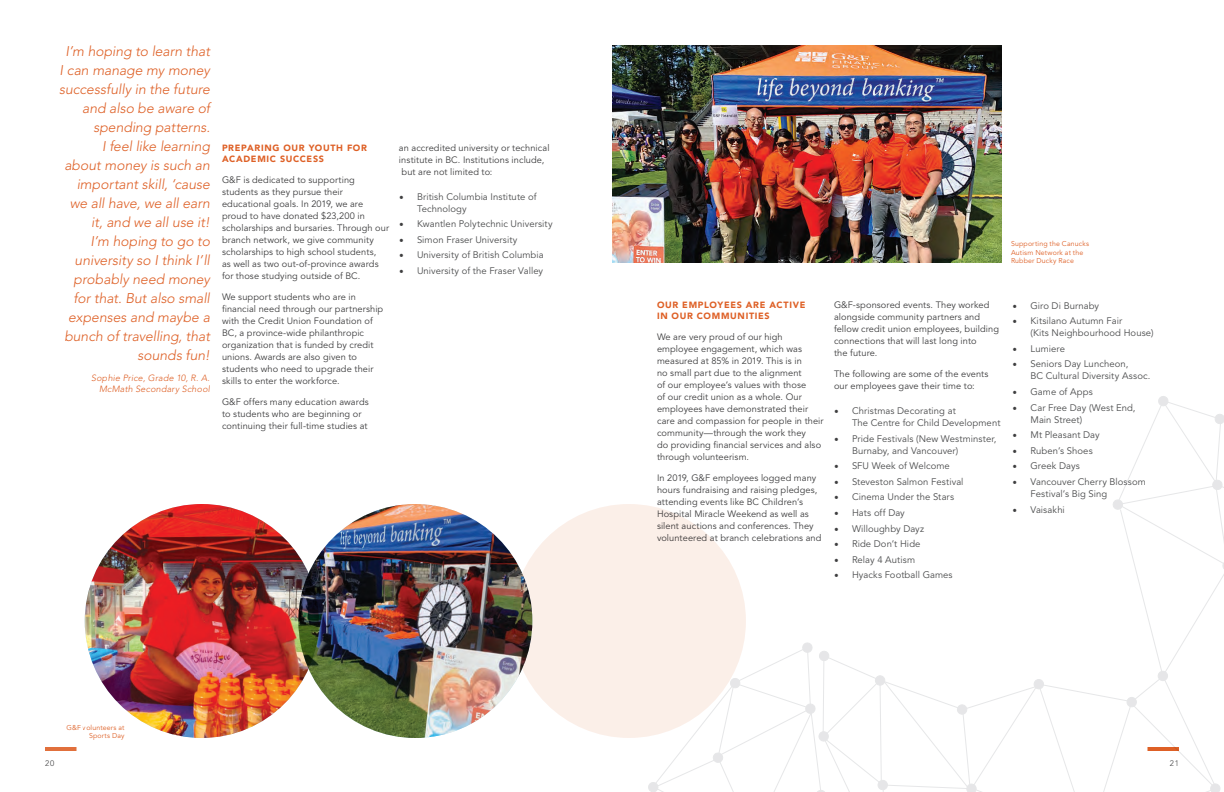
<style>
.page{position:relative;width:1224px;height:792px;background:#fff}
.page>*{position:absolute;margin:0;border:0;box-sizing:border-box;transform-origin:0 0}
.t1{font:italic 300 14px/19px "Avenir LT Std";letter-spacing:-.005em;color:#de6026;text-align:right}
.t2{font:9.5px/12px "Avenir LT Std";letter-spacing:.01em;color:#4b4c4d}
.t3{font:9.2px/12px "Avenir LT Std";letter-spacing:.01em;color:#3e3e3f}
.t4{font:900 9px/10.8px "Avenir LT Std";letter-spacing:.08em;color:#de6026}
.t5{font:italic 300 9px/10.8px "Avenir LT Std";letter-spacing:.02em;color:#de6026;text-align:right}
.t6{font:300 8px "Avenir LT Std";color:#3e3e3f}
.t7{font:7px/8.4px "Avenir LT Std";letter-spacing:.02em;color:#de6026;text-align:right}
.s1{font-family:"Minion Pro";font-size:12px;color:#3e3e3f}
</style>
<div class="page">
<svg style="left:648px;top:396px;width:576px;height:396px"></svg>
<img style="left:612px;top:45px;width:390px;height:218px">
<div style="left:512px;top:504px;width:234px;height:234px;background:#fbefe8;border-radius:50%"></div>
<img style="left:85px;top:504px;width:234px;height:234px;border-radius:117px">
<img style="left:298px;top:504px;width:234px;height:234px;border-radius:117px">
<hr style="left:1148px;top:747px;width:31px;height:4px;background:#de6026">
<hr style="left:45px;top:747px;width:31px;height:4px;background:#e1703c">
<p class="t1" style="left:59px;top:41px;width:152px">I’m hoping to learn that<br>I can manage my money successfully in the future and also be aware of spending patterns.<br>I feel like learning<br>about money is such an important skill, ‘cause we all have, we all earn it, and we all use it!<br>I’m hoping to go to university so I think I’ll probably need money for that. But also small expenses and maybe a bunch of travelling, that sounds fun!</p>
<p class="t5" style="left:91px;top:373px;width:120px">Sophie Price, Grade 10, R. A.<br>McMath Secondary School</p>
<p class="t4" style="left:222px;top:142px;width:146px">PREPARING OUR YOUTH FOR<br>ACADEMIC SUCCESS</p>
<p class="t3" style="left:222px;top:174px;width:169px">G&amp;F is dedicated to supporting students as they pursue their educational goals. In 2019, we are proud to have donated $23,200 in scholarships and bursaries. Through our branch network, we give community scholarships to high school students,<br>as well as two out-of-province awards for those studying outside of BC.</p>
<p class="t3" style="left:222px;top:291px;width:163px">We support students who are in financial need through our partnership with the Credit Union Foundation of BC, a province-wide philanthropic organization that is funded by credit unions. Awards are also given to students who need to upgrade their skills to enter the workforce.</p>
<p class="t3" style="left:222px;top:396px;width:148px">G&amp;F offers many education awards to students who are beginning or continuing their full-time studies at</p>
<p class="t3" style="left:399px;top:142px;width:152px">an accredited university or technical institute in BC. Institutions include, but are not limited to:</p>
<p class="t2" style="left:417px;top:191px;width:121px;text-indent:-18px"><span class="s1">•</span> British Columbia Institute of<br>Technology</p>
<p class="t2" style="left:399px;top:218px;width:155px"><span class="s1">•</span> Kwantlen Polytechnic University</p>
<p class="t2" style="left:399px;top:234px;width:120px"><span class="s1">•</span> Simon Fraser University</p>
<p class="t2" style="left:399px;top:249px;width:146px"><span class="s1">•</span> University of British Columbia</p>
<p class="t2" style="left:399px;top:265px;width:146px"><span class="s1">•</span> University of the Fraser Valley</p>
<p class="t7" style="left:67px;top:723px;width:59px">G&amp;F volunteers at<br>Sports Day</p>
<p class="t7" style="left:1011px;top:240px;width:80px;text-align:left">Supporting the Canucks<br>Autism Network at the<br>Rubber Ducky Race</p>
<p class="t4" style="left:657px;top:300px;width:150px">OUR EMPLOYEES ARE ACTIVE<br>IN OUR COMMUNITIES</p>
<p class="t3" style="left:657px;top:331px;width:168px">We are very proud of our high employee engagement, which was measured at 85% in 2019. This is in<br>no small part due to the alignment<br>of our employee’s values with those<br>of our credit union as a whole. Our employees have demonstrated their care and compassion for people in their community—through the work they<br>do providing financial services and also through volunteerism.</p>
<p class="t3" style="left:657px;top:472px;width:166px">In 2019, G&amp;F employees logged many hours fundraising and raising pledges, attending events like BC Children’s Hospital Miracle Weekend as well as silent auctions and conferences. They volunteered at branch celebrations and</p>
<p class="t3" style="left:834px;top:300px;width:166px">G&amp;F-sponsored events. They worked alongside community partners and fellow credit union employees, building connections that will last long into<br>the future.</p>
<p class="t3" style="left:834px;top:369px;width:156px">The following are some of the events our employees gave their time to:</p>
<p class="t2" style="left:852px;top:405px;width:150px;text-indent:-18px"><span class="s1">•</span> Christmas Decorating at<br>The Centre for Child Development</p>
<p class="t2" style="left:852px;top:433px;width:146px;text-indent:-18px"><span class="s1">•</span> Pride Festivals (New Westminster,<br>Burnaby, and Vancouver)</p>
<p class="t2" style="left:834px;top:460px;width:117px"><span class="s1">•</span> SFU Week of Welcome</p>
<p class="t2" style="left:834px;top:476px;width:131px"><span class="s1">•</span> Steveston Salmon Festival</p>
<p class="t2" style="left:834px;top:491px;width:122px"><span class="s1">•</span> Cinema Under the Stars</p>
<p class="t2" style="left:834px;top:507px;width:72px"><span class="s1">•</span> Hats off Day</p>
<p class="t2" style="left:834px;top:523px;width:92px"><span class="s1">•</span> Willoughby Dayz</p>
<p class="t2" style="left:834px;top:538px;width:88px"><span class="s1">•</span> Ride Don’t Hide</p>
<p class="t2" style="left:834px;top:554px;width:83px"><span class="s1">•</span> Relay 4 Autism</p>
<p class="t2" style="left:834px;top:569px;width:120px"><span class="s1">•</span> Hyacks Football Games</p>
<p class="t2" style="left:1012px;top:300px;width:88px"><span class="s1">•</span> Giro Di Burnaby</p>
<p class="t2" style="left:1030px;top:315px;width:125px;text-indent:-18px"><span class="s1">•</span> Kitsilano Autumn Fair<br>(Kits Neighbourhood House)</p>
<p class="t2" style="left:1012px;top:343px;width:54px"><span class="s1">•</span> Lumiere</p>
<p class="t2" style="left:1030px;top:358px;width:121px;text-indent:-18px"><span class="s1">•</span> Seniors Day Luncheon,<br>BC Cultural Diversity Assoc.</p>
<p class="t2" style="left:1012px;top:386px;width:82px"><span class="s1">•</span> Game of Apps</p>
<p class="t2" style="left:1030px;top:402px;width:107px;text-indent:-18px"><span class="s1">•</span> Car Free Day (West End,<br>Main Street)</p>
<p class="t2" style="left:1012px;top:429px;width:89px"><span class="s1">•</span> Mt Pleasant Day</p>
<p class="t2" style="left:1012px;top:445px;width:82px"><span class="s1">•</span> Ruben’s Shoes</p>
<p class="t2" style="left:1012px;top:460px;width:69px"><span class="s1">•</span> Greek Days</p>
<p class="t2" style="left:1030px;top:476px;width:117px;text-indent:-18px"><span class="s1">•</span> Vancouver Cherry Blossom<br>Festival’s Big Sing</p>
<p class="t2" style="left:1012px;top:504px;width:54px"><span class="s1">•</span> Vaisakhi</p>
<p class="t6" style="left:45px;top:758px;width:11px">20</p>
<p class="t6" style="left:1170px;top:758px;width:11px">21</p>
</div>
